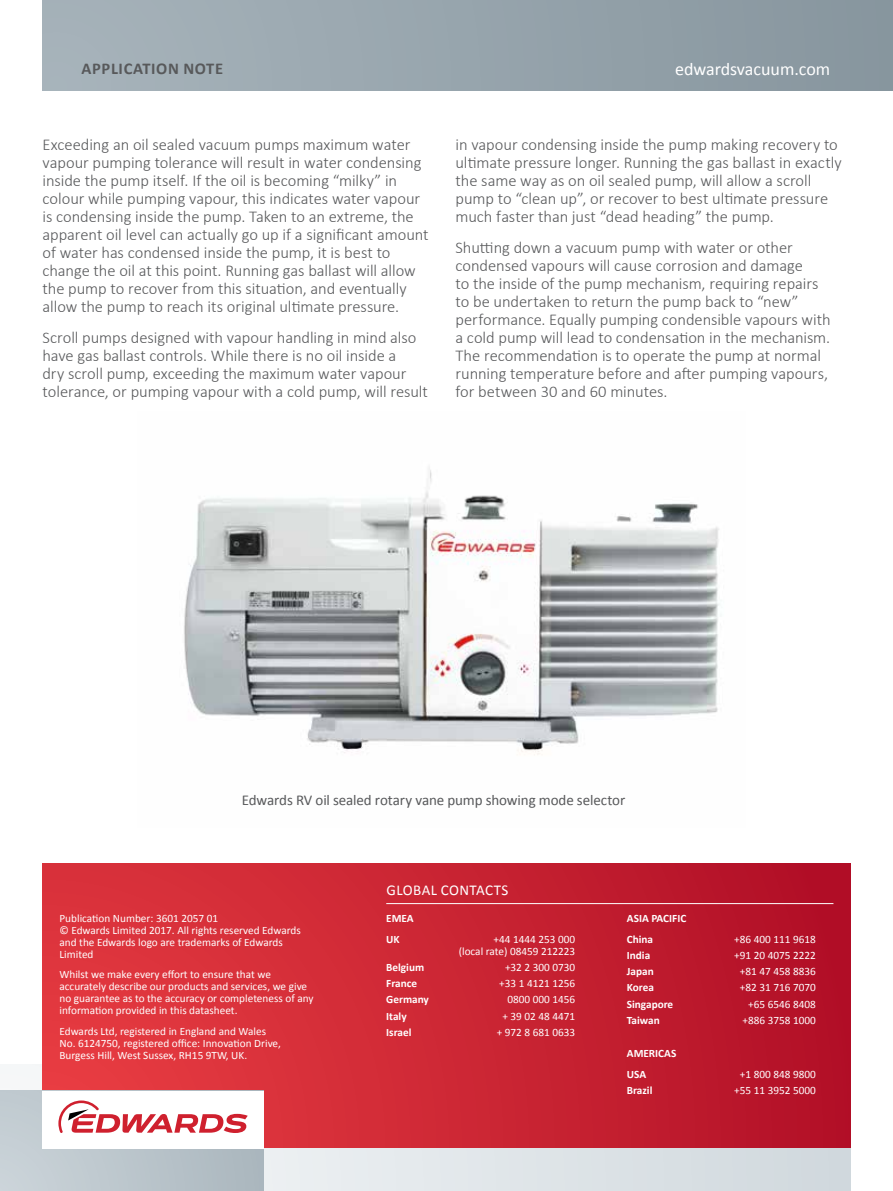
<style>
.page{position:relative;width:893px;height:1191px;background:#fff}
.page>*{position:absolute;margin:0;border:0;box-sizing:border-box;transform-origin:0 0}
.t1{font:18px "Calibri";color:#fff}
.t2{font:300 16.5px/18px "Calibri";letter-spacing:-.005em;color:#58595b}
.t3{font:700 16.5px "Calibri";letter-spacing:.04em;color:#58595b}
.t4{font:15px "Calibri";letter-spacing:-.005em;color:#58595b}
.t5{font:15px "Calibri";letter-spacing:.025em;color:#fff}
.t6{font:11.25px/12px "Calibri";color:#fff}
.t7{font:700 11.25px/20.5px "Calibri";color:#fff}
</style>
<div class="page">
<svg style="left:0;top:1064px;width:850px;height:127px;background:#dee0e3"></svg>
<div style="left:43px;top:863px;width:807px;height:284px;background:linear-gradient(to right,#e53b40,#b21027)"></div>
<div style="left:0;top:1091px;width:264px;height:100px;background:linear-gradient(to right,#cad3d8,#abb7be)"></div>
<div style="left:43px;top:1091px;width:221px;height:57px;background:#fff"></div>
<svg style="left:58px;top:1100px;width:190px;height:33px"></svg>
<div style="left:43px;top:0;width:850px;height:90px;background:linear-gradient(to right,#a7b3bb,#87969e)"></div>
<hr style="left:386px;top:903px;width:447px;height:1px;background:#fff">
<img style="left:184px;top:467px;width:536px;height:288px">
<p class="t3" style="left:82px;top:58px;width:143px">APPLICATION NOTE</p>
<p class="t1" style="left:675px;top:57px;width:157px">edwardsvacuum.com</p>
<p class="t2" style="left:43px;top:136px;width:388px">Exceeding an oil sealed vacuum pumps maximum water vapour pumping tolerance will result in water condensing inside the pump itself. If the oil is becoming “milky” in colour while pumping vapour, this indicates water vapour is condensing inside the pump. Taken to an extreme, the apparent oil level can actually go up if a significant amount of water has condensed inside the pump, it is best to change the oil at this point. Running gas ballast will allow the pump to recover from this situation, and eventually allow the pump to reach its original ultimate pressure.</p>
<p class="t2" style="left:43px;top:328px;width:387px">Scroll pumps designed with vapour handling in mind also have gas ballast controls. While there is no oil inside a<br>dry scroll pump, exceeding the maximum water vapour tolerance, or pumping vapour with a cold pump, will result</p>
<p class="t2" style="left:455px;top:136px;width:388px">in vapour condensing inside the pump making recovery to ultimate pressure longer. Running the gas ballast in exactly the same way as on oil sealed pump, will allow a scroll pump to “clean up”, or recover to best ultimate pressure much faster than just “dead heading” the pump.</p>
<p class="t2" style="left:455px;top:238px;width:377px">Shutting down a vacuum pump with water or other condensed vapours will cause corrosion and damage<br>to the inside of the pump mechanism, requiring repairs to be undertaken to return the pump back to “new” performance. Equally pumping condensible vapours with a cold pump will lead to condensation in the mechanism.<br>The recommendation is to operate the pump at normal running temperature before and after pumping vapours, for between 30 and 60 minutes.</p>
<p class="t4" style="left:242px;top:790px;width:385px">Edwards RV oil sealed rotary vane pump showing mode selector</p>
<p class="t6" style="left:59px;top:912px;width:243px">Publication Number: 3601 2057 01<br>© Edwards Limited 2017. All rights reserved Edwards and the Edwards logo are trademarks of Edwards Limited</p>
<p class="t6" style="left:59px;top:968px;width:256px">Whilst we make every effort to ensure that we accurately describe our products and services, we give no guarantee as to the accuracy or completeness of any information provided in this datasheet.</p>
<p class="t6" style="left:59px;top:1025px;width:223px">Edwards Ltd, registered in England and Wales<br>No. 6124750, registered office: Innovation Drive,<br>Burgess Hill, West Sussex, RH15 9TW, UK.</p>
<p class="t5" style="left:387px;top:880px;width:123px">GLOBAL CONTACTS</p>
<p class="t7" style="left:386px;top:908px;width:29px">EMEA<br>UK</p>
<p class="t6" style="left:459px;top:932px;width:118px;text-align:right">+44 1444 253 000<br>(local rate) 08459 212223</p>
<p class="t7" style="left:386px;top:956px;width:40px">Belgium</p>
<p class="t6" style="left:505px;top:961px;width:72px">+32 2 300 0730</p>
<p class="t7" style="left:386px;top:973px;width:32px">France</p>
<p class="t6" style="left:499px;top:977px;width:77px">+33 1 4121 1256</p>
<p class="t7" style="left:386px;top:989px;width:44px">Germany</p>
<p class="t6" style="left:507px;top:993px;width:69px">0800 000 1456</p>
<p class="t7" style="left:386px;top:1005px;width:22px">Italy</p>
<p class="t6" style="left:502px;top:1009px;width:74px">+ 39 02 48 4471</p>
<p class="t7" style="left:386px;top:1021px;width:27px">Israel</p>
<p class="t6" style="left:497px;top:1026px;width:80px">+ 972 8 681 0633</p>
<p class="t7" style="left:627px;top:908px;width:61px">ASIA PACIFIC<br>China</p>
<p class="t6" style="left:734px;top:933px;width:83px">+86 400 111 9618</p>
<p class="t7" style="left:627px;top:944px;width:25px">India</p>
<p class="t6" style="left:734px;top:949px;width:83px">+91 20 4075 2222</p>
<p class="t7" style="left:627px;top:961px;width:28px">Japan</p>
<p class="t6" style="left:740px;top:965px;width:77px">+81 47 458 8836</p>
<p class="t7" style="left:627px;top:977px;width:29px">Korea</p>
<p class="t6" style="left:740px;top:981px;width:77px">+82 31 716 7070</p>
<p class="t7" style="left:627px;top:993px;width:48px">Singapore</p>
<p class="t6" style="left:748px;top:998px;width:69px">+65 6546 8408</p>
<p class="t7" style="left:627px;top:1009px;width:34px">Taiwan</p>
<p class="t6" style="left:742px;top:1014px;width:75px">+886 3758 1000</p>
<p class="t7" style="left:627px;top:1043px;width:51px">AMERICAS<br>USA</p>
<p class="t6" style="left:740px;top:1068px;width:77px">+1 800 848 9800</p>
<p class="t7" style="left:627px;top:1079px;width:27px">Brazil</p>
<p class="t6" style="left:734px;top:1084px;width:83px">+55 11 3952 5000</p>
</div>
